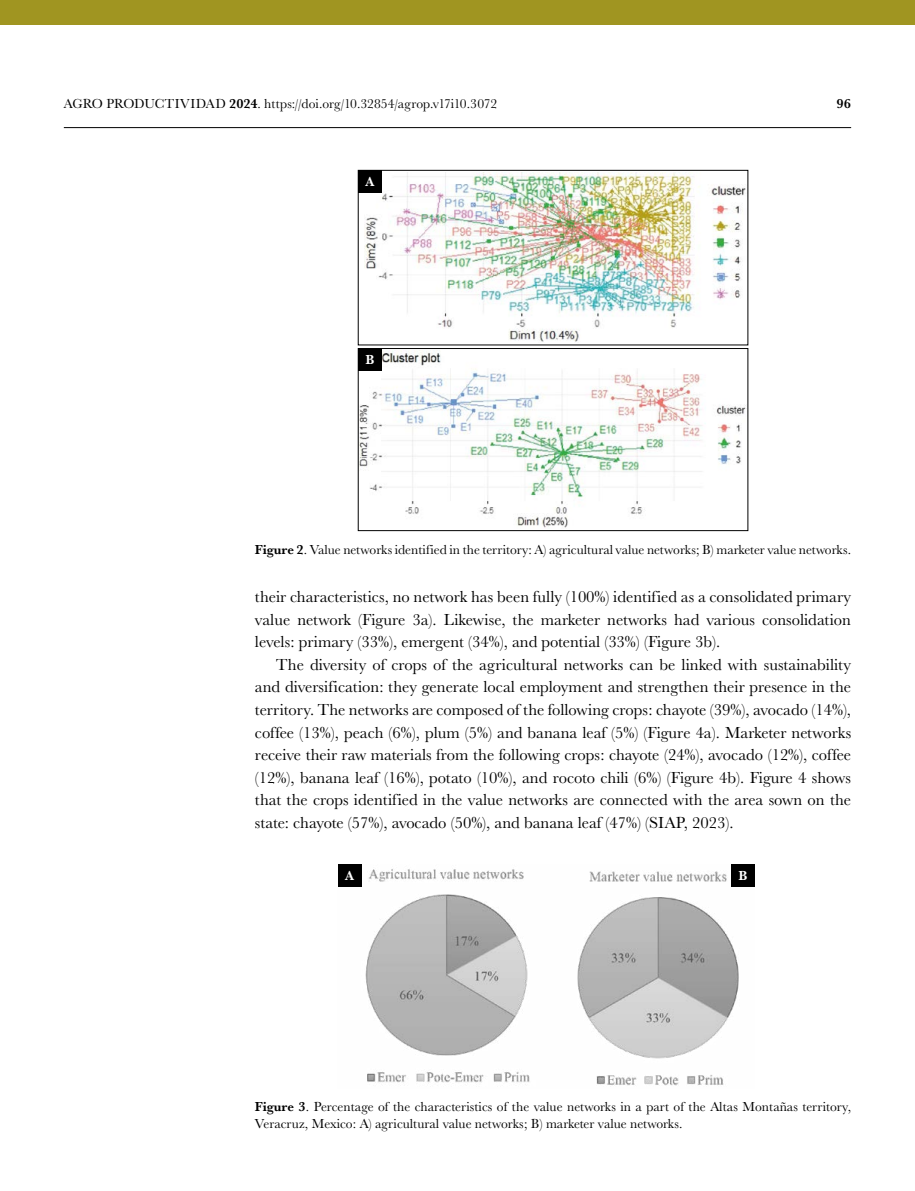
<style>
.page{position:relative;width:915px;height:1191px;background:#fff}
.page>*{position:absolute;margin:0;border:0;box-sizing:border-box;transform-origin:0 0}
.t1{font:16.5px/22.5px "Baskerville URW";color:#000;text-align:justify}
.t2{font:13.5px/16.5px "Baskerville URW";color:#000}
.t3{font:700 13.5px "Baskerville URW";color:#fff}
.t4{font:700 13.5px "Baskerville URW";color:#000}
.s1{font-weight:700}
</style>
<div class="page">
<hr style="left:64px;top:127px;width:786px;height:1px;background:#000">
<div style="left:0;top:0;width:914px;height:24px;background:#a09521"></div>
<img style="left:364px;top:172px;width:381px;height:170px">
<div style="left:358px;top:170px;width:389px;height:175px;border:1px solid #000"></div>
<img style="left:360px;top:351px;width:385px;height:177px">
<div style="left:358px;top:348px;width:389px;height:183px;border:1px solid #000"></div>
<div style="left:358px;top:170px;width:23px;height:23px;background:#000"></div>
<div style="left:358px;top:348px;width:23px;height:23px;background:#000"></div>
<img style="left:338px;top:864px;width:416px;height:222px">
<div style="left:731px;top:864px;width:23px;height:22px;background:#000"></div>
<div style="left:338px;top:864px;width:23px;height:22px;background:#000"></div>
<p class="t2" style="left:64px;top:95px;width:435px">AGRO PRODUCTIVIDAD <span class="s1">2024</span>. https://doi.org/10.32854/agrop.v17i10.3072</p>
<p class="t4" style="left:836px;top:94px;width:16px">96</p>
<p class="t3" style="left:365px;top:172px;width:10px">A</p>
<p class="t3" style="left:365px;top:350px;width:10px">B</p>
<p class="t2" style="left:255px;top:540px;width:597px"><span class="s1">Figure 2</span>. Value networks identified in the territory: A) agricultural value networks; B) marketer value networks.</p>
<p class="t1" style="left:255px;top:585px;width:597px">their characteristics, no network has been fully (100%) identified as a consolidated primary value network (Figure 3a). Likewise, the marketer networks had various consolidation levels: primary (33%), emergent (34%), and potential (33%) (Figure 3b).</p>
<p class="t1" style="left:255px;top:652px;width:597px;text-indent:21px">The diversity of crops of the agricultural networks can be linked with sustainability and diversification: they generate local employment and strengthen their presence in the territory. The networks are composed of the following crops: chayote (39%), avocado (14%), coffee (13%), peach (6%), plum (5%) and banana leaf (5%) (Figure 4a). Marketer networks receive their raw materials from the following crops: chayote (24%), avocado (12%), coffee (12%), banana leaf (16%), potato (10%), and rocoto chili (6%) (Figure 4b). Figure 4 shows that the crops identified in the value networks are connected with the area sown on the state: chayote (57%), avocado (50%), and banana leaf (47%) (SIAP, 2023).</p>
<p class="t3" style="left:345px;top:866px;width:10px">A</p>
<p class="t3" style="left:738px;top:866px;width:10px">B</p>
<p class="t2" style="left:255px;top:1098px;width:597px"><span class="s1">Figure 3</span>. Percentage of the characteristics of the value networks in a part of the Altas Montañas territory,<br>Veracruz, Mexico: A) agricultural value networks; B) marketer value networks.</p>
</div>
